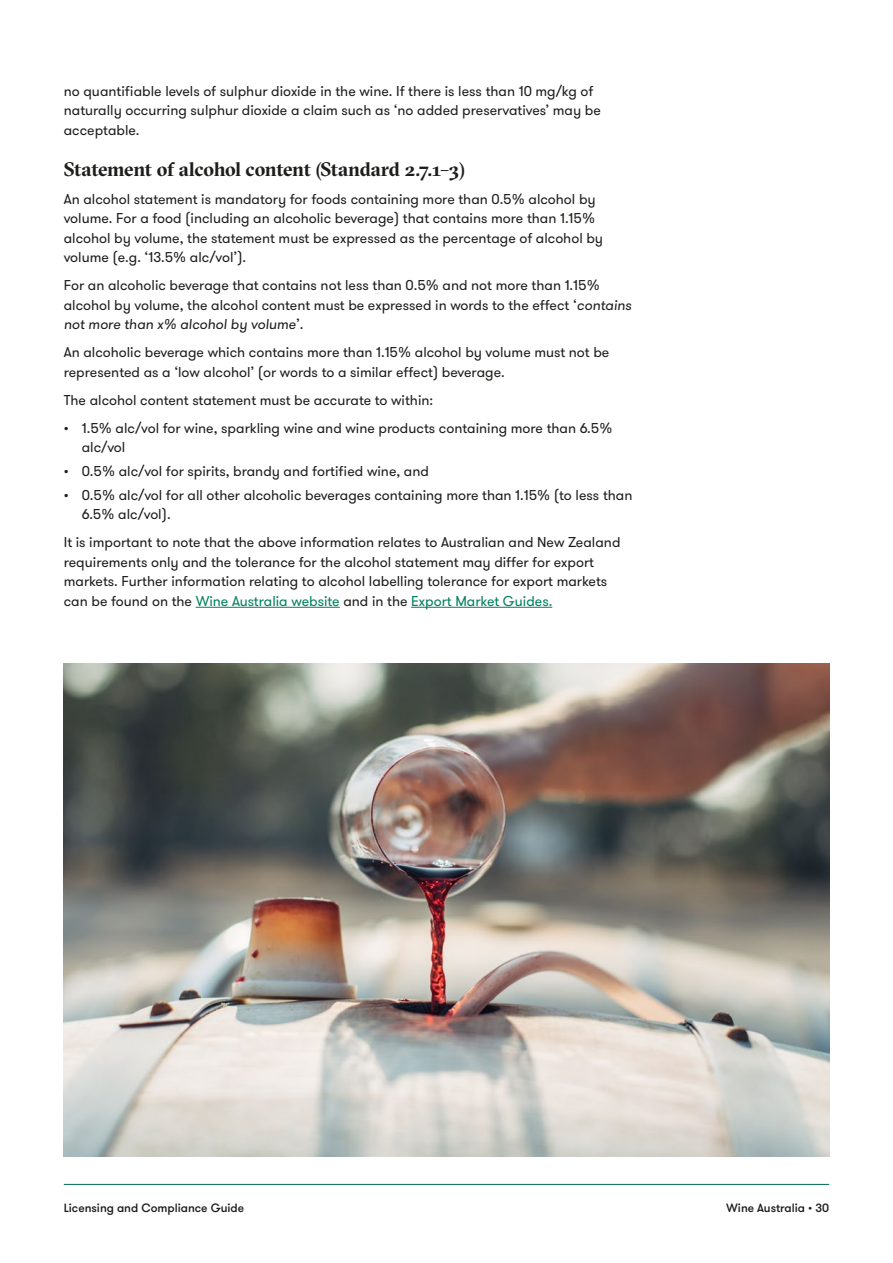
<style>
.page{position:relative;width:893px;height:1263px;background:#fff}
.page>*{position:absolute;margin:0;border:0;box-sizing:border-box;transform-origin:0 0}
.t1{font:700 19.5px "GT Sectra Fine";letter-spacing:-.02em;color:#1d1d1b}
.t2{font:14.25px/19.5px "GT Walsheim";color:#1d1d1b}
.t3{font:500 12px "GT Walsheim";color:#1d1d1b}
.s1{font-style:italic}
.s2{color:#007e5f}
</style>
<div class="page">
<hr style="left:64px;top:1184px;width:765px;height:1px;background:#00684e">
<hr style="left:196px;top:607px;width:144px;height:1px;background:#007e5f">
<hr style="left:411px;top:607px;width:141px;height:1px;background:#007e5f">
<img style="left:64px;top:663px;width:765px;height:494px">
<p class="t2" style="left:64px;top:81px;width:539px">no quantifiable levels of sulphur dioxide in the wine. If there is less than 10 mg/kg of naturally occurring sulphur dioxide a claim such as ‘no added preservatives’ may be acceptable.</p>
<h1 class="t1" style="left:64px;top:156px;width:403px">Statement of alcohol content (Standard 2.7.1–3)</h1>
<p class="t2" style="left:64px;top:189px;width:541px">An alcohol statement is mandatory for foods containing more than 0.5% alcohol by volume. For a food (including an alcoholic beverage) that contains more than 1.15% alcohol by volume, the statement must be expressed as the percentage of alcohol by volume (e.g. ‘13.5% alc/vol’).</p>
<p class="t2" style="left:64px;top:276px;width:569px">For an alcoholic beverage that contains not less than 0.5% and not more than 1.15% alcohol by volume, the alcohol content must be expressed in words to the effect ‘<span class="s1">contains not more than x% alcohol by volume</span>’.</p>
<p class="t2" style="left:64px;top:343px;width:547px">An alcoholic beverage which contains more than 1.15% alcohol by volume must not be represented as a ‘low alcohol’ (or words to a similar effect) beverage.</p>
<p class="t2" style="left:64px;top:390px;width:371px">The alcohol content statement must be accurate to within:</p>
<p class="t2" style="left:82px;top:418px;width:532px;text-indent:-18px">• 1.5% alc/vol for wine, sparkling wine and wine products containing more than 6.5% alc/vol</p>
<p class="t2" style="left:64px;top:462px;width:367px">• 0.5% alc/vol for spirits, brandy and fortified wine, and</p>
<p class="t2" style="left:82px;top:485px;width:552px;text-indent:-18px">• 0.5% alc/vol for all other alcoholic beverages containing more than 1.15% (to less than<br>6.5% alc/vol).</p>
<p class="t2" style="left:64px;top:533px;width:558px">It is important to note that the above information relates to Australian and New Zealand requirements only and the tolerance for the alcohol statement may differ for export markets. Further information relating to alcohol labelling tolerance for export markets can be found on the <span class="s2">Wine Australia website</span> and in the <span class="s2">Export Market Guides.</span></p>
<p class="t3" style="left:64px;top:1200px;width:182px">Licensing and Compliance Guide</p>
<p class="t3" style="left:726px;top:1200px;width:105px">Wine Australia • 30</p>
</div>
